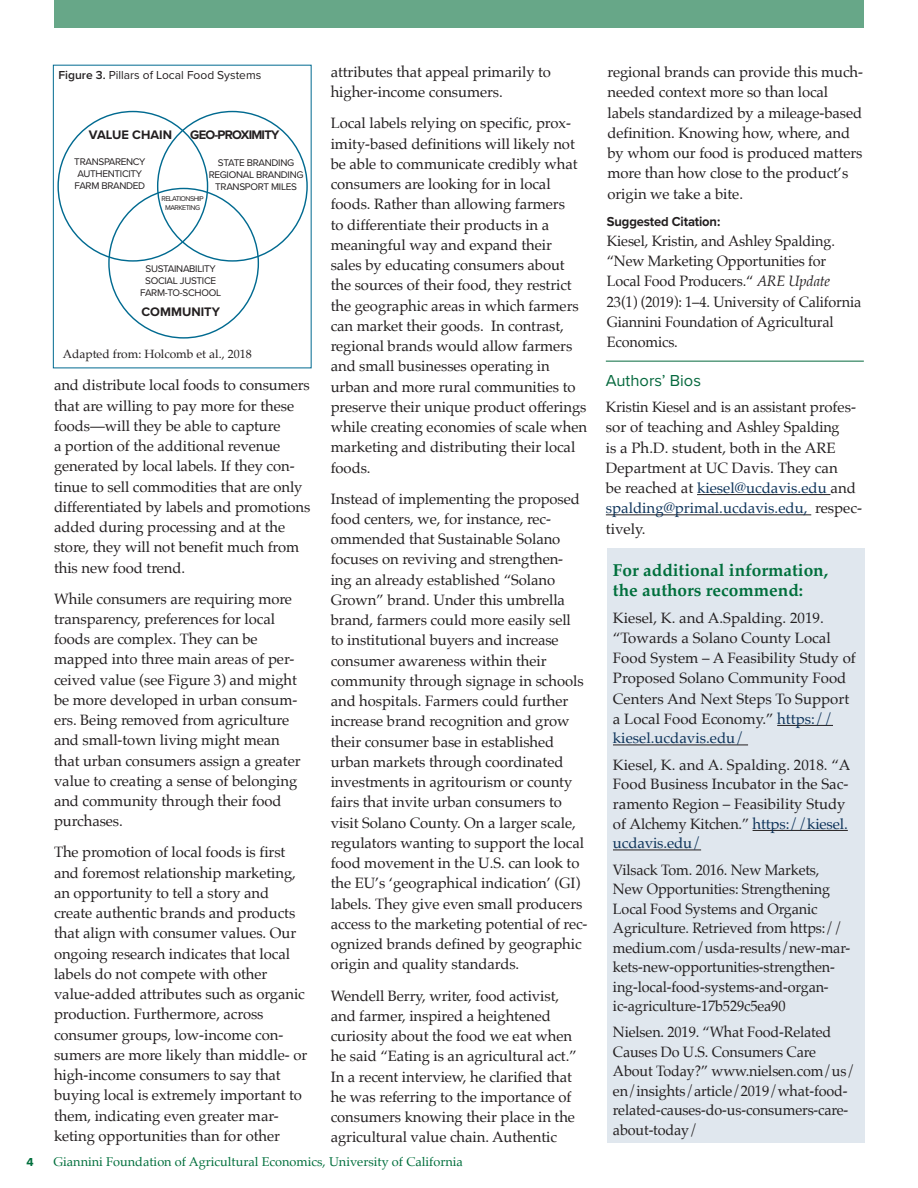
<style>
.page{position:relative;width:918px;height:1188px;background:#fff}
.page>*{position:absolute;margin:0;border:0;box-sizing:border-box;transform-origin:0 0}
.For_Additional_Info{font:700 17.25px/19.5px "Palatino";color:#006f3c}
.Author_Bio_Header{font:16.5px "Proxima Nova";color:#06693e}
.Article_Body__Palati{font:15px/20.2px "Palatino";letter-spacing:-.005em;color:#231f20}
.Article_Body__Palati-2{font:15px/19.5px "Palatino";letter-spacing:-.005em;color:#231f20;scale:.96 1}
.Article_Citations{font:15px/20.1px "Palatino";color:#231f20}
.t1{font:700 13.5px "Proxima Nova";letter-spacing:-.01em;color:#231f20;scale:.96 1}
.t2{font:700 12.9px "Proxima Nova";color:#231f20}
.t3{font:700 12.9px "Proxima Nova";letter-spacing:-.06em;color:#231f20}
.t4{font:12.75px "Palatino";color:#006f3c}
.Fig_axis_label-right{font:12px "Proxima Nova";color:#231f20}
.Figure___Table_Sourc{font:12px "Palatino";color:#231f20}
.t5{font:700 12px "Proxima Nova";color:#006f3c}
.t6{font:10.05px "Proxima Nova";letter-spacing:-.03em;color:#231f20}
.t7{font:7.2px "Proxima Nova";letter-spacing:-.07em;color:#231f20}
.s1{font-weight:600}
.s2{font-style:italic}
.s3{color:#0c3259}
</style>
<div class="page">
<div style="left:54px;top:0;width:810px;height:28px;background:#67a788"></div>
<div style="left:607px;top:549px;width:258px;height:594px;background:#e0e7ee"></div>
<hr style="left:777px;top:725px;width:56px;height:1px;background:#231f20">
<hr style="left:613px;top:744px;width:135px;height:1px;background:#231f20">
<hr style="left:753px;top:830px;width:95px;height:1px;background:#231f20">
<hr style="left:613px;top:849px;width:88px;height:1px;background:#231f20">
<hr style="left:606px;top:361px;width:258px;height:1px;background:#06693e">
<hr style="left:697px;top:494px;width:134px;height:1px;background:#231f20">
<hr style="left:606px;top:514px;width:205px;height:1px;background:#231f20">
<p class="Article_Body__Palati" style="left:331px;top:62px;width:222px">attributes that appeal primarily to higher-income consumers.</p>
<p class="Article_Body__Palati" style="left:331px;top:113px;width:258px">Local labels relying on specific, prox&shy;imity-based definitions will likely not be able to communicate credibly what consumers are looking for in local foods. Rather than allowing farmers<br>to differentiate their products in a meaningful way and expand their<br>sales by educating consumers about the sources of their food, they restrict the geographic areas in which farmers can market their goods. In contrast, regional brands would allow farmers and small businesses operating in urban and more rural communities to preserve their unique product offerings while creating economies of scale when marketing and distributing their local foods.</p>
<p class="Article_Body__Palati" style="left:331px;top:488px;width:258px">Instead of implementing the proposed food centers, we, for instance, rec&shy;ommended that Sustainable Solano focuses on reviving and strengthen&shy;ing an already established “Solano Grown” brand. Under this umbrella brand, farmers could more easily sell<br>to institutional buyers and increase consumer awareness within their community through signage in schools and hospitals. Farmers could further increase brand recognition and grow their consumer base in established urban markets through coordinated investments in agritourism or county fairs that invite urban consumers to visit Solano County. On a larger scale, regulators wanting to support the local food movement in the U.S. can look to the EU’s ‘geographical indication’ (GI) labels. They give even small producers access to the marketing potential of rec&shy;ognized brands defined by geographic origin and quality standards.</p>
<p class="Article_Body__Palati" style="left:331px;top:985px;width:248px">Wendell Berry, writer, food activist, and farmer, inspired a heightened curiosity about the food we eat when he said “Eating is an agricultural act.” In a recent interview, he clarified that he was referring to the importance of consumers knowing their place in the agricultural value chain. Authentic</p>
<p class="Fig_axis_label-right" style="left:58px;top:66px;width:204px"><span class="s1">Figure 3.</span> Pillars of Local Food Systems</p>
<p class="Article_Body__Palati" style="left:608px;top:62px;width:257px">regional brands can provide this much&shy;needed context more so than local labels standardized by a mileage-based definition. Knowing how, where, and by whom our food is produced matters more than how close to the product’s origin we take a bite.</p>
<p class="t2" style="left:89px;top:125px;width:85px">VALUE CHAIN</p>
<p class="t3" style="left:190px;top:126px;width:91px">GEO-PROXIMITY</p>
<p class="t6" style="left:74px;top:154px;width:73px">TRANSPARENCY</p>
<p class="t6" style="left:78px;top:166px;width:66px">AUTHENTICITY</p>
<p class="t6" style="left:75px;top:178px;width:72px">FARM BRANDED</p>
<p class="t6" style="left:218px;top:155px;width:78px">STATE BRANDING</p>
<p class="t6" style="left:209px;top:167px;width:96px">REGIONAL BRANDING</p>
<p class="t6" style="left:215px;top:179px;width:83px">TRANSPORT MILES</p>
<p class="t7" style="left:162px;top:193px;width:44px">RELATIONSHIP</p>
<p class="t7" style="left:165px;top:202px;width:37px">MARKETING</p>
<p class="t1" style="left:607px;top:211px;width:120px">Suggested Citation:</p>
<p class="Article_Body__Palati-2" style="left:607px;top:231px;width:266px;line-height:20.2px">Kiesel, Kristin, and Ashley Spalding. “New Marketing Opportunities for Local Food Producers.“ <span class="s2">ARE Update </span>23(1) (2019): 1–4. University of California Giannini Foundation of Agricultural Economics.</p>
<p class="Author_Bio_Header" style="left:606px;top:368px;width:97px">Authors’ Bios</p>
<p class="Article_Body__Palati-2" style="left:606px;top:397px;width:268px;line-height:20.2px">Kristin Kiesel and is an assistant profes&shy;sor of teaching and Ashley Spalding<br>is a Ph.D. student, both in the ARE<br>Department at UC Davis. They can<br>be reached at <span class="s3">kiesel@ucdavis.edu</span> and <span class="s3">spalding@primal.ucdavis.edu,</span> respec&shy;tively.</p>
<p class="t6" style="left:146px;top:261px;width:72px">SUSTAINABILITY</p>
<p class="t6" style="left:145px;top:273px;width:72px">SOCIAL JUSTICE</p>
<p class="t6" style="left:140px;top:285px;width:83px">FARM-TO-SCHOOL</p>
<p class="t2" style="left:141px;top:302px;width:80px">COMMUNITY</p>
<p class="Figure___Table_Sourc" style="left:63px;top:343px;width:190px">Adapted from: Holcomb et al., 2018</p>
<p class="Article_Body__Palati" style="left:54px;top:375px;width:258px">and distribute local foods to consumers that are willing to pay more for these foods—will they be able to capture<br>a portion of the additional revenue generated by local labels. If they con&shy;tinue to sell commodities that are only differentiated by labels and promotions added during processing and at the store, they will not benefit much from this new food trend.</p>
<p class="Article_Body__Palati" style="left:54px;top:588px;width:248px">While consumers are requiring more transparency, preferences for local foods are complex. They can be mapped into three main areas of per&shy;ceived value (see Figure 3) and might be more developed in urban consum&shy;ers. Being removed from agriculture and small-town living might mean that urban consumers assign a greater value to creating a sense of belonging and community through their food purchases.</p>
<p class="Article_Body__Palati" style="left:54px;top:842px;width:255px">The promotion of local foods is first and foremost relationship marketing, an opportunity to tell a story and create authentic brands and products that align with consumer values. Our ongoing research indicates that local labels do not compete with other value-added attributes such as organic production. Furthermore, across consumer groups, low-income con&shy;sumers are more likely than middle- or high-income consumers to say that buying local is extremely important to them, indicating even greater mar&shy;keting opportunities than for other</p>
<p class="For_Additional_Info" style="left:613px;top:560px;width:217px">For additional information, the authors recommend:</p>
<p class="Article_Citations" style="left:613px;top:607px;width:244px">Kiesel, K. and A.Spalding. 2019. “Towards a Solano County Local<br>Food System – A Feasibility Study of<br>Proposed Solano Community Food<br>Centers And Next Steps To Support a Local Food Economy.” <span class="s3">https:// kiesel.ucdavis.edu/</span></p>
<p class="Article_Body__Palati" style="left:613px;top:755px;width:239px;line-height:19.6px">Kiesel, K. and A. Spalding. 2018. “A<br>Food Business Incubator in the Sac&shy;ramento Region – Feasibility Study of Alchemy Kitchen.” <span class="s3">https://kiesel. ucdavis.edu/</span></p>
<p class="Article_Body__Palati-2" style="left:613px;top:860px;width:249px">Vilsack Tom. 2016. New Markets, New Opportunities: Strengthening Local Food Systems and Organic Agriculture. Retrieved from https:// medium.com/usda-results/new-mar&shy;kets-new-opportunities-strengthen&shy;ing-local-food-systems-and-organ&shy;ic-agriculture-17b529c5ea90</p>
<p class="Article_Body__Palati-2" style="left:613px;top:1022px;width:254px">Nielsen. 2019. “What Food-Related Causes Do U.S. Consumers Care About Today?” www.nielsen.com/us/ en/insights/article/2019/what-food&shy;related-causes-do-us-consumers-care&shy;about-today/</p>
<p class="t5" style="left:26px;top:1153px;width:9px">4</p>
<p class="t4" style="left:53px;top:1151px;width:411px">Giannini Foundation of Agricultural Economics, University of California</p>
</div>
